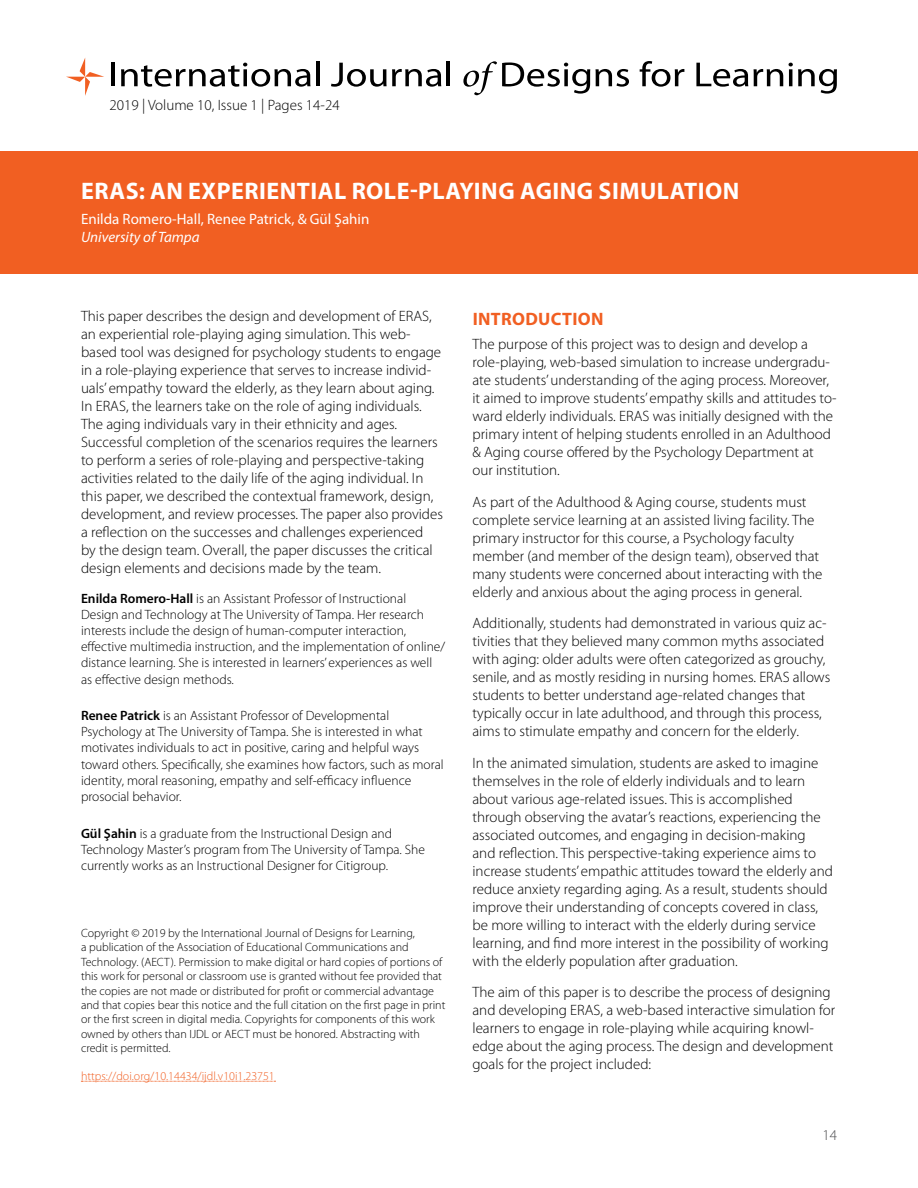
<style>
.page{position:relative;width:918px;height:1188px;background:#fff}
.page>*{position:absolute;margin:0;border:0;box-sizing:border-box;transform-origin:0 0}
.t1{font:700 24px "Myriad Pro";letter-spacing:.02em;color:#fff}
.t2{font:700 18px "Myriad Pro";letter-spacing:.02em;color:#f15f22}
.t3{font:300 15px/18px "Myriad Pro";color:#000}
.t4{font:15px "Myriad Pro";color:#fff}
.t5{font:italic 15px "Myriad Pro";color:#fff}
.t6{font:300 15px "Myriad Pro";color:#4d4d4f}
.t7{font:300 13.5px/16.2px "Myriad Pro";color:#000}
.t8{font:300 12px/14.4px "Myriad Pro";color:#000}
.t9{font:300 12px "Myriad Pro";color:#f15f22}
.s1{font-weight:600}
</style>
<div class="page">
<svg style="left:66px;top:58px;width:38px;height:38px"></svg>
<hr style="left:111px;top:63px;width:4px;height:23px;background:#000">
<svg style="left:121px;top:63px;width:190px;height:24px"></svg>
<hr style="left:316px;top:61px;width:3px;height:25px;background:#000">
<svg style="left:331px;top:63px;width:110px;height:24px"></svg>
<hr style="left:447px;top:61px;width:3px;height:25px;background:#000">
<svg style="left:463px;top:61px;width:127px;height:34px"></svg>
<svg style="left:596px;top:69px;width:33px;height:18px"></svg>
<svg style="left:640px;top:61px;width:44px;height:26px"></svg>
<svg style="left:696px;top:63px;width:52px;height:24px"></svg>
<svg style="left:754px;top:69px;width:29px;height:17px"></svg>
<svg style="left:789px;top:63px;width:48px;height:31px"></svg>
<div style="left:0;top:151px;width:918px;height:123px;background:#f15f22"></div>
<svg style="left:81px;top:1081px;width:194px;height:1px"></svg>
<p class="t3" style="left:110px;top:96px;width:232px">2019 | Volume 10, Issue 1 | Pages 14-24</p>
<h1 class="t1" style="left:81px;top:176px;width:660px">ERAS: AN EXPERIENTIAL ROLE-PLAYING AGING SIMULATION</h1>
<p class="t4" style="left:81px;top:210px;width:290px">Enilda Romero-Hall, Renee Patrick, &amp; Gül Şahin</p>
<p class="t5" style="left:81px;top:228px;width:120px">University of Tampa</p>
<p class="t3" style="left:81px;top:307px;width:364px">This paper describes the design and development of ERAS, an experiential role-playing aging simulation. This web&shy;based tool was designed for psychology students to engage in a role-playing experience that serves to increase individ&shy;uals’ empathy toward the elderly, as they learn about aging.<br>In ERAS, the learners take on the role of aging individuals.<br>The aging individuals vary in their ethnicity and ages.<br>Successful completion of the scenarios requires the learners to perform a series of role-playing and perspective-taking activities related to the daily life of the aging individual. In this paper, we described the contextual framework, design, development, and review processes. The paper also provides a reflection on the successes and challenges experienced<br>by the design team. Overall, the paper discusses the critical design elements and decisions made by the team.</p>
<p class="t7" style="left:81px;top:590px;width:366px"><span class="s1">Enilda Romero-Hall</span> is an Assistant Professor of Instructional Design and Technology at The University of Tampa. Her research interests include the design of human-computer interaction, effective multimedia instruction, and the implementation of online/ distance learning. She is interested in learners’ experiences as well as effective design methods.</p>
<p class="t7" style="left:81px;top:708px;width:364px"><span class="s1">Renee Patrick</span> is an Assistant Professor of Developmental Psychology at The University of Tampa. She is interested in what motivates individuals to act in positive, caring and helpful ways toward others. Specifically, she examines how factors, such as moral identity, moral reasoning, empathy and self-efficacy influence prosocial behavior.</p>
<p class="t7" style="left:81px;top:825px;width:345px"><span class="s1">Gül Şahin</span> is a graduate from the Instructional Design and<br>Technology Master’s program from The University of Tampa. She currently works as an Instructional Designer for Citigroup.</p>
<p class="t8" style="left:81px;top:926px;width:366px">Copyright © 2019 by the International Journal of Designs for Learning,<br>a publication of the Association of Educational Communications and Technology. (AECT). Permission to make digital or hard copies of portions of this work for personal or classroom use is granted without fee provided that the copies are not made or distributed for profit or commercial advantage and that copies bear this notice and the full citation on the first page in print or the first screen in digital media. Copyrights for components of this work owned by others than IJDL or AECT must be honored. Abstracting with credit is permitted.</p>
<p class="t9" style="left:81px;top:1069px;width:195px">https://doi.org/10.14434/ijdl.v10i1.23751</p>
<p class="t2" style="left:473px;top:307px;width:132px">INTRODUCTION</p>
<p class="t3" style="left:472px;top:336px;width:366px">The purpose of this project was to design and develop a role-playing, web-based simulation to increase undergradu&shy;ate students’ understanding of the aging process. Moreover, it aimed to improve students’ empathy skills and attitudes to&shy;ward elderly individuals. ERAS was initially designed with the primary intent of helping students enrolled in an Adulthood &amp; Aging course offered by the Psychology Department at our institution.</p>
<p class="t3" style="left:472px;top:493px;width:352px">As part of the Adulthood &amp; Aging course, students must complete service learning at an assisted living facility. The primary instructor for this course, a Psychology faculty member (and member of the design team), observed that many students were concerned about interacting with the elderly and anxious about the aging process in general.</p>
<p class="t3" style="left:472px;top:615px;width:359px">Additionally, students had demonstrated in various quiz ac&shy;tivities that they believed many common myths associated with aging: older adults were often categorized as grouchy, senile, and as mostly residing in nursing homes. ERAS allows students to better understand age-related changes that typically occur in late adulthood, and through this process, aims to stimulate empathy and concern for the elderly.</p>
<p class="t3" style="left:472px;top:754px;width:362px">In the animated simulation, students are asked to imagine themselves in the role of elderly individuals and to learn about various age-related issues. This is accomplished through observing the avatar’s reactions, experiencing the associated outcomes, and engaging in decision-making<br>and reflection. This perspective-taking experience aims to increase students’ empathic attitudes toward the elderly and reduce anxiety regarding aging. As a result, students should improve their understanding of concepts covered in class, be more willing to interact with the elderly during service learning, and find more interest in the possibility of working with the elderly population after graduation.</p>
<p class="t3" style="left:472px;top:984px;width:364px">The aim of this paper is to describe the process of designing and developing ERAS, a web-based interactive simulation for learners to engage in role-playing while acquiring knowl&shy;edge about the aging process. The design and development goals for the project included:</p>
<p class="t6" style="left:822px;top:1126px;width:16px">14</p>
</div>
